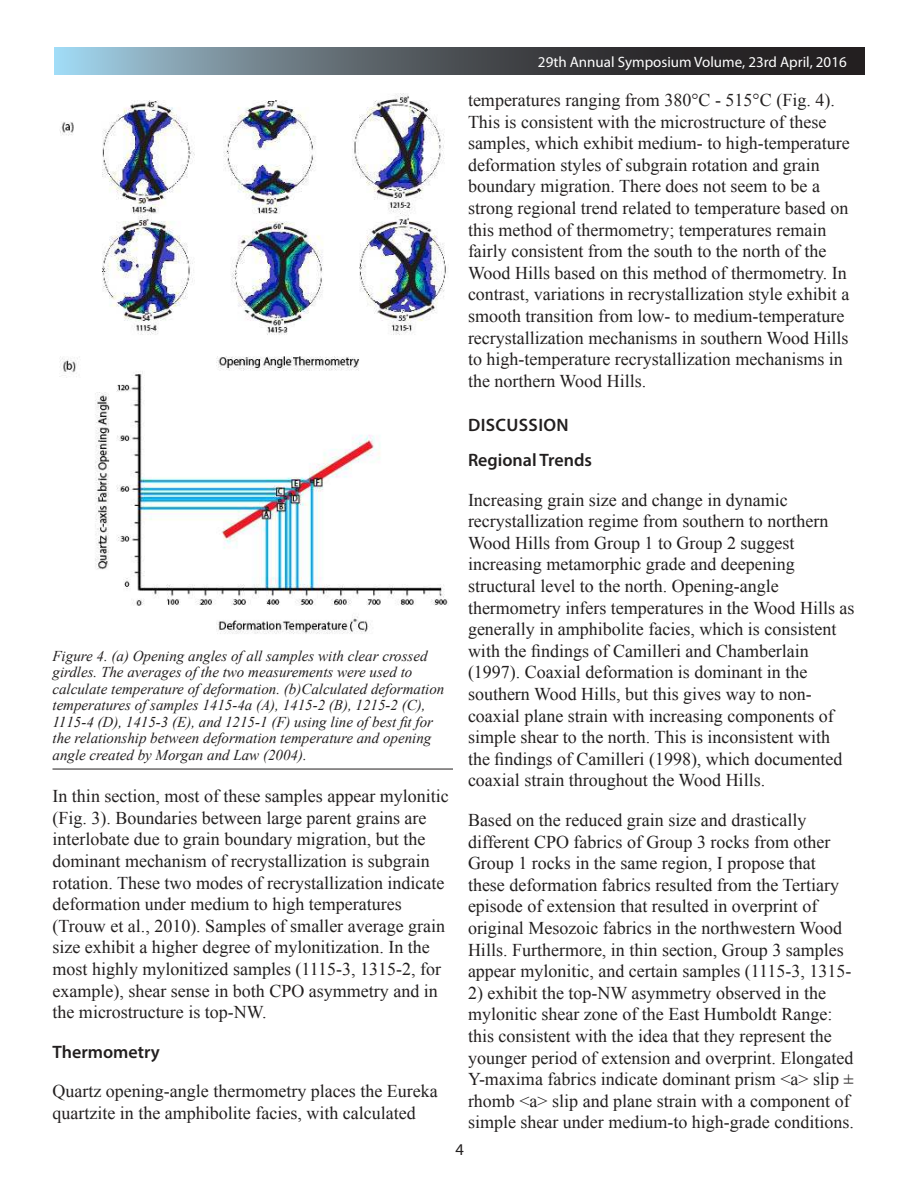
<style>
.page{position:relative;width:918px;height:1188px;background:#fff}
.page>*{position:absolute;margin:0;border:0;box-sizing:border-box;transform-origin:0 0}
.t1{font:18px/21.6px "Times New Roman";color:#221f1f}
.t2{font:600 18px/35.1px "Myriad Pro";color:#221f1f}
.t3{font:16.5px "Myriad Pro";color:#221f1f}
.t4{font:italic 15px/16.5px "Times New Roman";color:#221f1f}
.t5{font:15px "Myriad Pro";color:#fff}
</style>
<div class="page">
<img style="left:55px;top:48px;width:810px;height:26px">
<img style="left:59px;top:94px;width:389px;height:540px">
<hr style="left:53px;top:769px;width:400px;height:1px;background:#221f1f">
<p class="t4" style="left:52px;top:649px;width:393px">Figure 4. (a) Opening angles of all samples with clear crossed girdles. The averages of the two measurements were used to calculate temperature of deformation. (b)Calculated deformation temperatures of samples 1415-4a (A), 1415-2 (B), 1215-2 (C), 1115-4 (D), 1415-3 (E), and 1215-1 (F) using line of best fit for the relationship between deformation temperature and opening angle created by Morgan and Law (2004).</p>
<p class="t1" style="left:52px;top:787px;width:398px">In thin section, most of these samples appear mylonitic (Fig. 3). Boundaries between large parent grains are interlobate due to grain boundary migration, but the dominant mechanism of recrystallization is subgrain rotation. These two modes of recrystallization indicate deformation under medium to high temperatures (Trouw et al., 2010). Samples of smaller average grain size exhibit a higher degree of mylonitization. In the most highly mylonitized samples (1115-3, 1315-2, for example), shear sense in both CPO asymmetry and in the microstructure is top-NW.</p>
<p class="t2" style="left:52px;top:1036px;width:109px">Thermometry</p>
<p class="t1" style="left:52px;top:1082px;width:387px">Quartz opening-angle thermometry places the Eureka quartzite in the amphibolite facies, with calculated</p>
<p class="t5" style="left:538px;top:56px;width:310px">29th Annual Symposium Volume, 23rd April, 2016</p>
<p class="t1" style="left:468px;top:91px;width:383px">temperatures ranging from 380°C - 515°C (Fig. 4).<br>This is consistent with the microstructure of these samples, which exhibit medium- to high-temperature deformation styles of subgrain rotation and grain boundary migration. There does not seem to be a strong regional trend related to temperature based on this method of thermometry; temperatures remain fairly consistent from the south to the north of the Wood Hills based on this method of thermometry. In contrast, variations in recrystallization style exhibit a smooth transition from low- to medium-temperature recrystallization mechanisms in southern Wood Hills to high-temperature recrystallization mechanisms in the northern Wood Hills.</p>
<p class="t2" style="left:468px;top:409px;width:126px">DISCUSSION<br>Regional Trends</p>
<p class="t1" style="left:468px;top:491px;width:388px">Increasing grain size and change in dynamic recrystallization regime from southern to northern Wood Hills from Group 1 to Group 2 suggest increasing metamorphic grade and deepening structural level to the north. Opening-angle thermometry infers temperatures in the Wood Hills as generally in amphibolite facies, which is consistent with the findings of Camilleri and Chamberlain (1997). Coaxial deformation is dominant in the southern Wood Hills, but this gives way to non&shy;coaxial plane strain with increasing components of simple shear to the north. This is inconsistent with the findings of Camilleri (1998), which documented coaxial strain throughout the Wood Hills.</p>
<p class="t1" style="left:468px;top:811px;width:385px">Based on the reduced grain size and drastically different CPO fabrics of Group 3 rocks from other Group 1 rocks in the same region, I propose that these deformation fabrics resulted from the Tertiary episode of extension that resulted in overprint of original Mesozoic fabrics in the northwestern Wood Hills. Furthermore, in thin section, Group 3 samples appear mylonitic, and certain samples (1115-3, 1315-</p>
<p class="t1" style="left:468px;top:984px;width:387px">2) exhibit the top-NW asymmetry observed in the mylonitic shear zone of the East Humboldt Range: this consistent with the idea that they represent the younger period of extension and overprint. Elongated Y-maxima fabrics indicate dominant prism &lt;a&gt; slip ± rhomb &lt;a&gt; slip and plane strain with a component of simple shear under medium-to high-grade conditions.</p>
<p class="t3" style="left:456px;top:1144px;width:10px">4</p>
</div>
